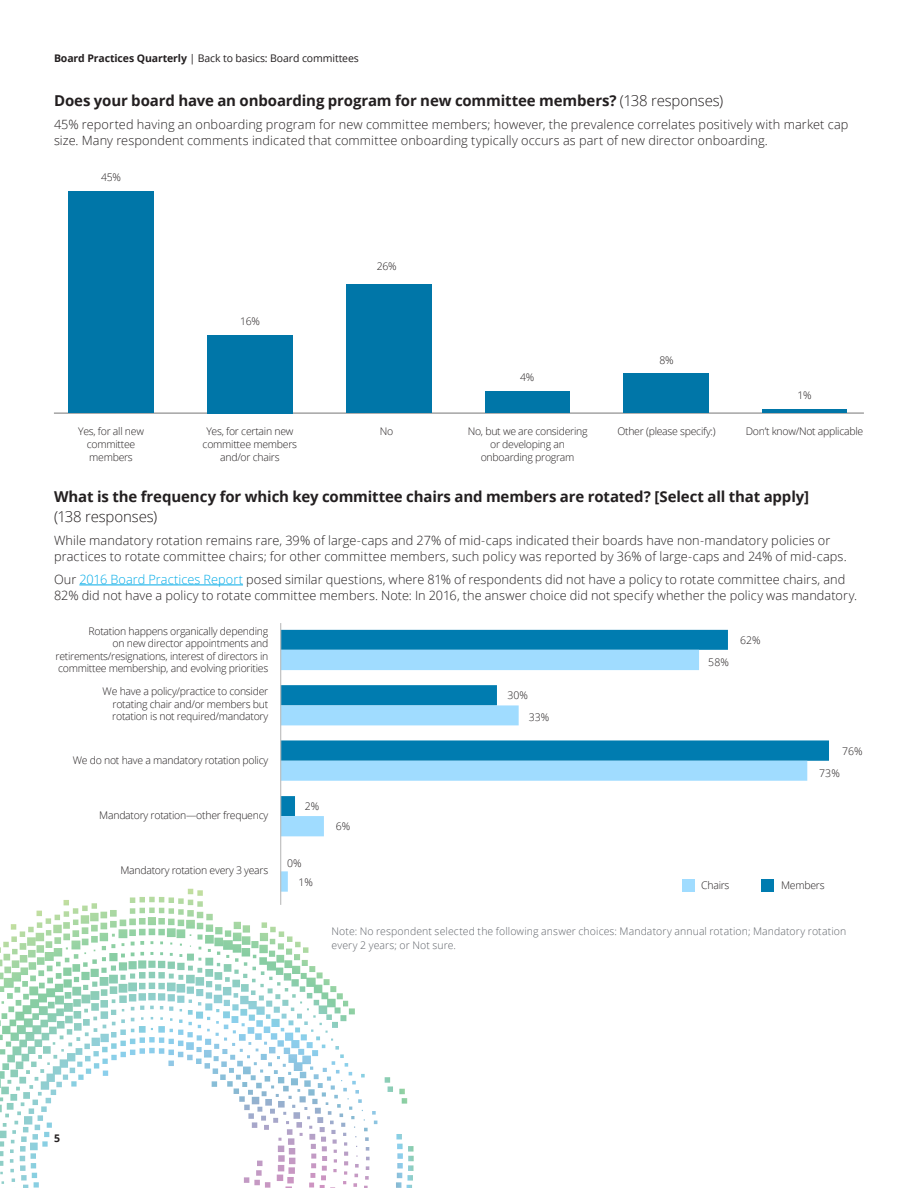
<style>
.page{position:relative;width:918px;height:1188px;background:#fff}
.page>*{position:absolute;margin:0;border:0;box-sizing:border-box;transform-origin:0 0}
.Subhead_B__8_5_12pt{font:700 15px/19.5px "Open Sans";letter-spacing:-.01em;color:#231f20}
.Body_copy__10_13pt{font:300 12.75px/16.2px "Open Sans";letter-spacing:.005em;color:#231f20}
.t1{font:300 10.5px/12.8px "Open Sans";letter-spacing:-.025em;color:#231f20;text-align:center}
.Footnote__7_9_5pt{font:300 10.5px/14.2px "Open Sans";letter-spacing:.01em;color:#5f6369}
.t2{font:10.5px "Open Sans";letter-spacing:-.01em;color:#231f20}
.t3{font:700 10.5px "Open Sans";color:#231f20}
.s1{font-weight:700}
.s2{font-weight:300}
.s3{color:#00abe7}
</style>
<div class="page">
<hr style="left:79px;top:585px;width:164px;height:1px;background:#00abe7">
<svg style="left:0;top:889px;width:414px;height:299px"></svg>
<hr style="left:54px;top:413px;width:810px;height:1px;background:#868686">
<div style="left:68px;top:192px;width:86px;height:221px;background:#0076a8"></div>
<div style="left:207px;top:335px;width:85px;height:79px;background:#0076a8"></div>
<div style="left:346px;top:284px;width:85px;height:129px;background:#0076a8"></div>
<div style="left:485px;top:391px;width:85px;height:22px;background:#0076a8"></div>
<hr style="left:762px;top:409px;width:85px;height:4px;background:#0076a8">
<div style="left:623px;top:374px;width:85px;height:39px;background:#0076a8"></div>
<svg style="left:281px;top:630px;width:548px;height:151px;fill:#007cb0"></svg>
<svg style="left:281px;top:650px;width:526px;height:242px"></svg>
<hr style="left:280px;top:623px;width:1px;height:282px;background:#bbbcbc">
<div style="left:682px;top:879px;width:12px;height:12px;background:#a0dcff"></div>
<div style="left:761px;top:879px;width:12px;height:12px;background:#007cb0"></div>
<p class="t2" style="left:54px;top:51px;width:306px"><span class="s1">Board Practices Quarterly</span> | Back to basics: Board committees</p>
<p class="Subhead_B__8_5_12pt" style="left:54px;top:90px;width:671px">Does your board have an onboarding program for new committee members? <span class="s2">(138 responses)</span></p>
<p class="Body_copy__10_13pt" style="left:54px;top:116px;width:796px">45% reported having an onboarding program for new committee members; however, the prevalence correlates positively with market cap size. Many respondent comments indicated that committee onboarding typically occurs as part of new director onboarding.</p>
<p class="t1" style="left:101px;top:171px;width:21px">45%</p>
<p class="t1" style="left:78px;top:425px;width:67px">Yes, for all new committee members</p>
<p class="t1" style="left:240px;top:314px;width:21px">16%</p>
<p class="t1" style="left:203px;top:425px;width:96px">Yes, for certain new committee members and/or chairs</p>
<p class="t1" style="left:377px;top:260px;width:21px">26%</p>
<p class="t1" style="left:380px;top:425px;width:15px">No</p>
<p class="t1" style="left:520px;top:371px;width:16px">4%</p>
<p class="t1" style="left:468px;top:425px;width:121px">No, but we are considering or developing an onboarding program</p>
<p class="t1" style="left:659px;top:353px;width:16px">8%</p>
<p class="t1" style="left:617px;top:425px;width:100px">Other (please specify:)</p>
<p class="t1" style="left:797px;top:388px;width:16px">1%</p>
<p class="t1" style="left:746px;top:425px;width:119px">Don’t know/Not applicable</p>
<p class="Subhead_B__8_5_12pt" style="left:54px;top:487px;width:757px">What is the frequency for which key committee chairs and members are rotated? [Select all that apply] <span class="s2">(138 responses)</span></p>
<p class="Body_copy__10_13pt" style="left:54px;top:532px;width:794px">While mandatory rotation remains rare, 39% of large-caps and 27% of mid-caps indicated their boards have non-mandatory policies or practices to rotate committee chairs; for other committee members, such policy was reported by 36% of large-caps and 24% of mid-caps.</p>
<p class="Body_copy__10_13pt" style="left:54px;top:571px;width:805px">Our <span class="s3">2016 Board Practices Report</span> posed similar questions, where 81% of respondents did not have a policy to rotate committee chairs, and<br>82% did not have a policy to rotate committee members. Note: In 2016, the answer choice did not specify whether the policy was mandatory.</p>
<p class="t1" style="left:56px;top:624px;width:214px;text-align:right">Rotation happens organically depending<br>on new director appointments and retirements/resignations, interest of directors in committee membership, and evolving priorities</p>
<p class="t1" style="left:112px;top:685px;width:157px;text-align:justify;text-indent:-10px">We have a policy/practice to consider rotating chair and/or members but rotation is not required/mandatory</p>
<p class="t1" style="left:73px;top:754px;width:197px">We do not have a mandatory rotation policy</p>
<p class="t1" style="left:99px;top:809px;width:170px">Mandatory rotation—other frequency</p>
<p class="t1" style="left:120px;top:863px;width:149px">Mandatory rotation every 3 years</p>
<p class="t1" style="left:305px;top:800px;width:16px">2%</p>
<p class="t1" style="left:287px;top:857px;width:16px">0%</p>
<p class="t1" style="left:298px;top:875px;width:16px">1%</p>
<p class="t1" style="left:336px;top:820px;width:16px">6%</p>
<p class="t1" style="left:508px;top:689px;width:22px">30%</p>
<p class="t1" style="left:529px;top:711px;width:22px">33%</p>
<p class="t1" style="left:708px;top:655px;width:22px">58%</p>
<p class="t1" style="left:740px;top:633px;width:22px">62%</p>
<p class="t1" style="left:842px;top:744px;width:22px">76%</p>
<p class="t1" style="left:819px;top:766px;width:22px">73%</p>
<p class="t1" style="left:701px;top:878px;width:30px">Chairs</p>
<p class="t1" style="left:781px;top:878px;width:45px">Members</p>
<p class="Footnote__7_9_5pt" style="left:332px;top:924px;width:516px">Note: No respondent selected the following answer choices: Mandatory annual rotation; Mandatory rotation every 2 years; or Not sure.</p>
<p class="t3" style="left:54px;top:1131px;width:7px">5</p>
</div>
